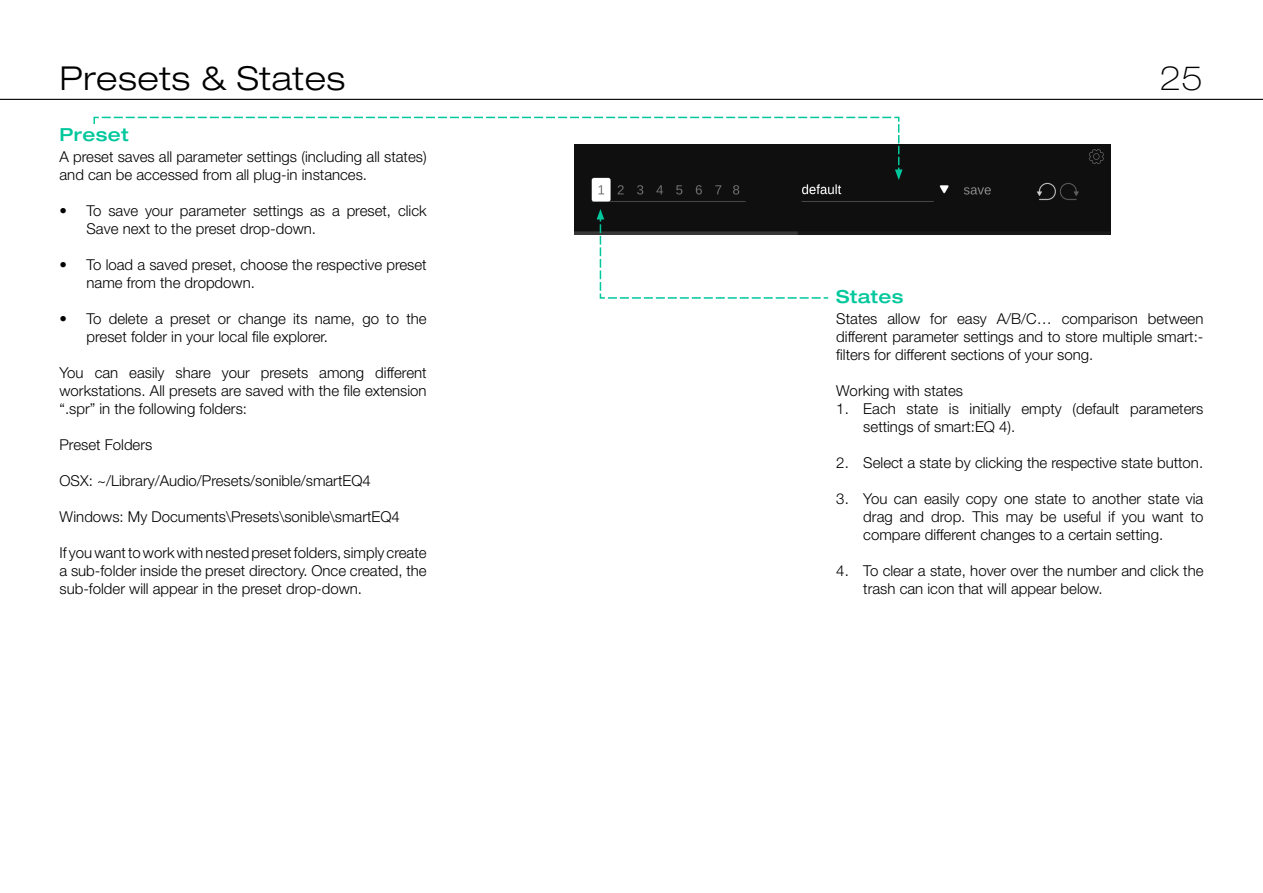
<style>
.page{position:relative;width:1263px;height:893px;background:#fff}
.page>*{position:absolute;margin:0;border:0;box-sizing:border-box;transform-origin:0 0}
.t1{font:300 expanded 33px "Helvetica Neue LT Pro";letter-spacing:.02em;color:#000}
.t2{font:100 expanded 33px "Helvetica Neue LT Pro";color:#000}
.t3{font:500 expanded 18px "Helvetica Neue LT Pro";letter-spacing:.02em;color:#00c79c}
.t4{font:300 15px/18px "Helvetica Neue LT Pro";color:#000}
</style>
<div class="page">
<hr style="left:0;top:99px;width:1263px;height:1px;background:#000">
<img style="left:575px;top:144px;width:535px;height:90px">
<svg style="left:597px;top:209px;width:233px;height:90px"></svg>
<svg style="left:93px;top:116px;width:807px;height:57px"></svg>
<svg style="left:895px;top:124px;width:7px;height:56px"></svg>
<h1 class="t1" style="left:60px;top:59px;width:287px">Presets &amp; States</h1>
<h1 class="t2" style="left:1159px;top:59px;width:44px">25</h1>
<p class="t3" style="left:60px;top:123px;width:71px">Preset</p>
<p class="t4" style="left:60px;top:147px;width:369px">A preset saves all parameter settings (including all states) and can be accessed from all plug-in instances.</p>
<p class="t4" style="left:87px;top:201px;width:342px;text-indent:-27px">• To save your parameter settings as a preset, click<br>Save next to the preset drop-down.</p>
<p class="t4" style="left:87px;top:255px;width:342px;text-indent:-27px">• To load a saved preset, choose the respective preset name from the dropdown.</p>
<p class="t4" style="left:87px;top:309px;width:342px;text-indent:-27px">• To delete a preset or change its name, go to the preset folder in your local file explorer.</p>
<p class="t4" style="left:60px;top:363px;width:369px;text-align:justify">You can easily share your presets among different workstations. All presets are saved with the file extension “.spr” in the following folders:</p>
<p class="t4" style="left:60px;top:435px;width:94px">Preset Folders</p>
<p class="t4" style="left:60px;top:471px;width:313px">OSX: ~/Library/Audio/Presets/sonible/smartEQ4</p>
<p class="t4" style="left:60px;top:507px;width:342px">Windows: My Documents\Presets\sonible\smartEQ4</p>
<p class="t4" style="left:60px;top:543px;width:369px;text-align:justify">If you want to work with nested preset folders, simply create a sub-folder inside the preset directory. Once created, the sub-folder will appear in the preset drop-down.</p>
<p class="t3" style="left:836px;top:285px;width:69px">States</p>
<p class="t4" style="left:836px;top:309px;width:369px;text-align:justify">States allow for easy A/B/C… comparison between different parameter settings and to store multiple smart:- filters for different sections of your song.</p>
<p class="t4" style="left:836px;top:381px;width:128px">Working with states</p>
<p class="t4" style="left:863px;top:399px;width:342px;text-indent:-27px">1. Each state is initially empty (default parameters settings of smart:EQ 4).</p>
<p class="t4" style="left:836px;top:453px;width:368px">2. Select a state by clicking the respective state button.</p>
<p class="t4" style="left:863px;top:489px;width:342px;text-align:justify;text-indent:-27px">3. You can easily copy one state to another state via drag and drop. This may be useful if you want to compare different changes to a certain setting.</p>
<p class="t4" style="left:863px;top:561px;width:342px;text-indent:-27px">4. To clear a state, hover over the number and click the trash can icon that will appear below.</p>
</div>
